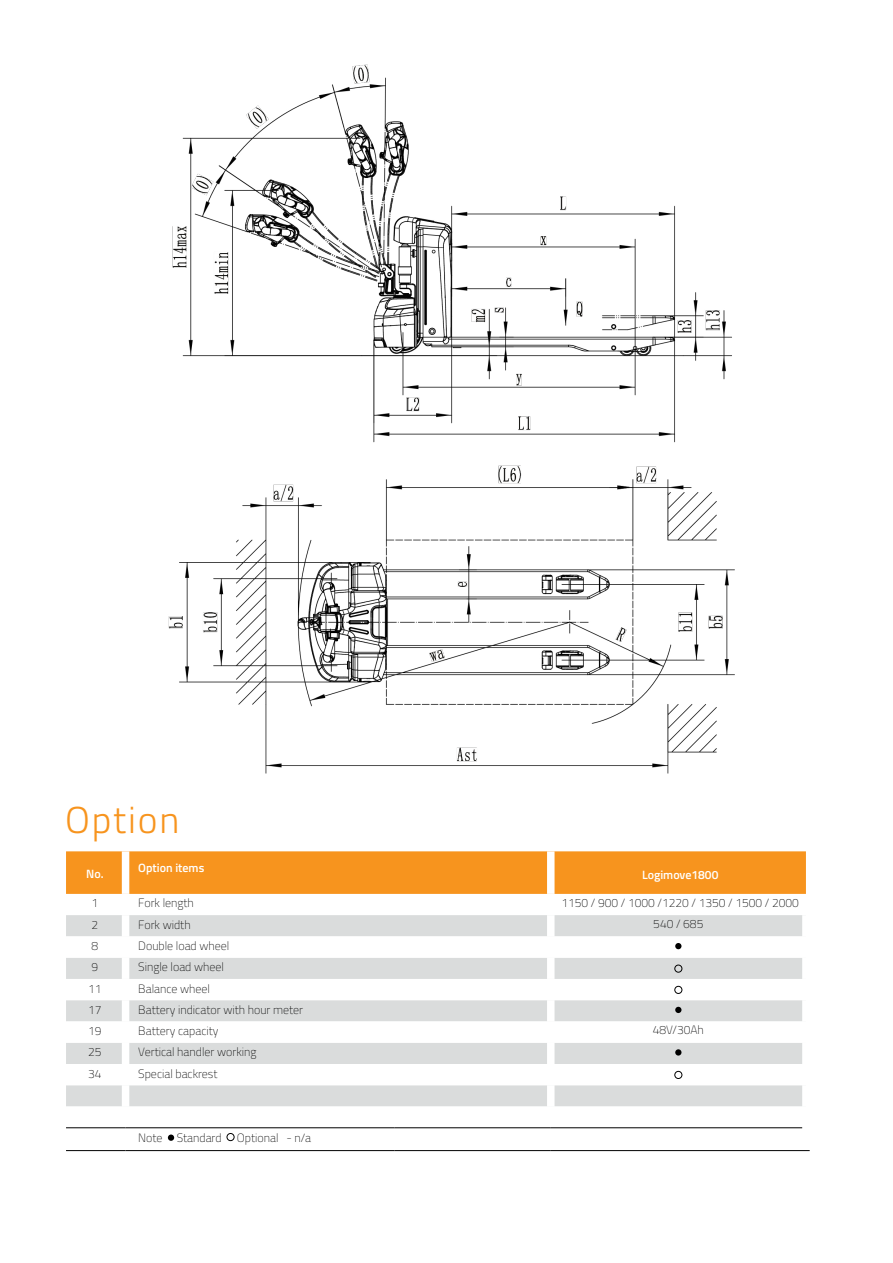
<style>
.page{position:relative;width:893px;height:1263px;background:#fff}
.page>*{position:absolute;margin:0;border:0;box-sizing:border-box;transform-origin:0 0}
.t1{font:300 37.5px "Titillium Web";letter-spacing:.05em;color:#f7941e}
.t2{font:200 12px "Titillium Web";color:#000}
.t3{font:600 12px "Titillium Web";color:#fff}
</style>
<div class="page">
<img style="left:168px;top:64px;width:567px;height:710px">
<div style="left:66px;top:851px;width:740px;height:43px;background:#f7941e"></div>
<div style="left:66px;top:915px;width:736px;height:21px;background:#dadcdc"></div>
<svg style="left:66px;top:944px;width:736px;height:198px"></svg>
<div style="left:547px;top:915px;width:8px;height:21px;background:#fff"></div>
<div style="left:547px;top:936px;width:8px;height:22px;background:#fff"></div>
<div style="left:547px;top:958px;width:8px;height:21px;background:#fff"></div>
<div style="left:547px;top:979px;width:8px;height:21px;background:#fff"></div>
<div style="left:547px;top:1000px;width:8px;height:21px;background:#fff"></div>
<div style="left:547px;top:1021px;width:8px;height:22px;background:#fff"></div>
<div style="left:547px;top:1043px;width:8px;height:21px;background:#fff"></div>
<div style="left:547px;top:1064px;width:8px;height:21px;background:#fff"></div>
<div style="left:547px;top:1085px;width:8px;height:21px;background:#fff"></div>
<div style="left:547px;top:1106px;width:8px;height:21px;background:#fff"></div>
<div style="left:547px;top:1128px;width:8px;height:22px;background:#fff"></div>
<div style="left:122px;top:851px;width:7px;height:43px;background:#fff"></div>
<div style="left:122px;top:915px;width:7px;height:21px;background:#fff"></div>
<div style="left:122px;top:936px;width:7px;height:22px;background:#fff"></div>
<div style="left:122px;top:958px;width:7px;height:21px;background:#fff"></div>
<div style="left:122px;top:979px;width:7px;height:21px;background:#fff"></div>
<div style="left:122px;top:1000px;width:7px;height:21px;background:#fff"></div>
<div style="left:122px;top:1021px;width:7px;height:22px;background:#fff"></div>
<div style="left:122px;top:1043px;width:7px;height:21px;background:#fff"></div>
<div style="left:122px;top:1064px;width:7px;height:21px;background:#fff"></div>
<div style="left:122px;top:1085px;width:7px;height:21px;background:#fff"></div>
<div style="left:122px;top:1106px;width:7px;height:21px;background:#fff"></div>
<div style="left:122px;top:1128px;width:7px;height:22px;background:#fff"></div>
<div style="left:391px;top:1128px;width:7px;height:22px;background:#fff"></div>
<hr style="left:66px;top:1150px;width:60px;height:1px;background:#000">
<hr style="left:126px;top:1150px;width:269px;height:1px;background:#000">
<hr style="left:395px;top:1150px;width:156px;height:1px;background:#000">
<hr style="left:551px;top:1150px;width:259px;height:1px;background:#000">
<div style="left:547px;top:851px;width:8px;height:43px;background:#fff"></div>
<hr style="left:66px;top:1127px;width:60px;height:1px;background:#000">
<hr style="left:126px;top:1127px;width:269px;height:1px;background:#000">
<hr style="left:395px;top:1127px;width:156px;height:1px;background:#000">
<hr style="left:551px;top:1127px;width:251px;height:1px;background:#000">
<svg style="left:675px;top:943px;width:6px;height:6px"></svg>
<div style="left:675px;top:965px;width:7px;height:7px;border:1px solid #000;border-radius:50%"></div>
<div style="left:675px;top:986px;width:7px;height:8px;border:1px solid #000;border-radius:50%"></div>
<svg style="left:675px;top:1007px;width:6px;height:6px"></svg>
<svg style="left:675px;top:1049px;width:6px;height:6px"></svg>
<div style="left:675px;top:1071px;width:7px;height:8px;border:1px solid #000;border-radius:50%"></div>
<div style="left:168px;top:1134px;width:6px;height:7px;background:#000;border-radius:50%"></div>
<div style="left:227px;top:1133px;width:7px;height:8px;border:1px solid #000;border-radius:50%"></div>
<h1 class="t1" style="left:65px;top:793px;width:116px">Option</h1>
<p class="t3" style="left:86px;top:864px;width:19px">No.</p>
<p class="t3" style="left:138px;top:859px;width:68px">Option items</p>
<p class="t3" style="left:642px;top:866px;width:78px">Logimove1800</p>
<p class="t2" style="left:92px;top:895px;width:8px">1</p>
<p class="t2" style="left:138px;top:895px;width:57px">Fork length</p>
<p class="t2" style="left:561px;top:894px;width:239px">1150 / 900 / 1000 /1220 / 1350 / 1500 / 2000</p>
<p class="t2" style="left:92px;top:916px;width:8px">2</p>
<p class="t2" style="left:138px;top:916px;width:54px">Fork width</p>
<p class="t2" style="left:653px;top:915px;width:52px">540 / 685</p>
<p class="t2" style="left:92px;top:937px;width:8px">8</p>
<p class="t2" style="left:138px;top:937px;width:93px">Double load wheel</p>
<p class="t2" style="left:92px;top:958px;width:8px">9</p>
<p class="t2" style="left:138px;top:958px;width:87px">Single load wheel</p>
<p class="t2" style="left:88px;top:980px;width:15px">11</p>
<p class="t2" style="left:138px;top:980px;width:73px">Balance wheel</p>
<p class="t2" style="left:88px;top:1001px;width:15px">17</p>
<p class="t2" style="left:138px;top:1001px;width:166px">Battery indicator with hour meter</p>
<p class="t2" style="left:88px;top:1022px;width:15px">19</p>
<p class="t2" style="left:138px;top:1022px;width:82px">Battery capacity</p>
<p class="t2" style="left:653px;top:1021px;width:53px">48V/30Ah</p>
<p class="t2" style="left:88px;top:1043px;width:15px">25</p>
<p class="t2" style="left:138px;top:1043px;width:120px">Vertical handler working</p>
<p class="t2" style="left:88px;top:1065px;width:15px">34</p>
<p class="t2" style="left:138px;top:1065px;width:81px">Special backrest</p>
<p class="t2" style="left:138px;top:1129px;width:85px">Note Standard</p>
<p class="t2" style="left:237px;top:1129px;width:76px">Optional - n/a</p>
</div>
